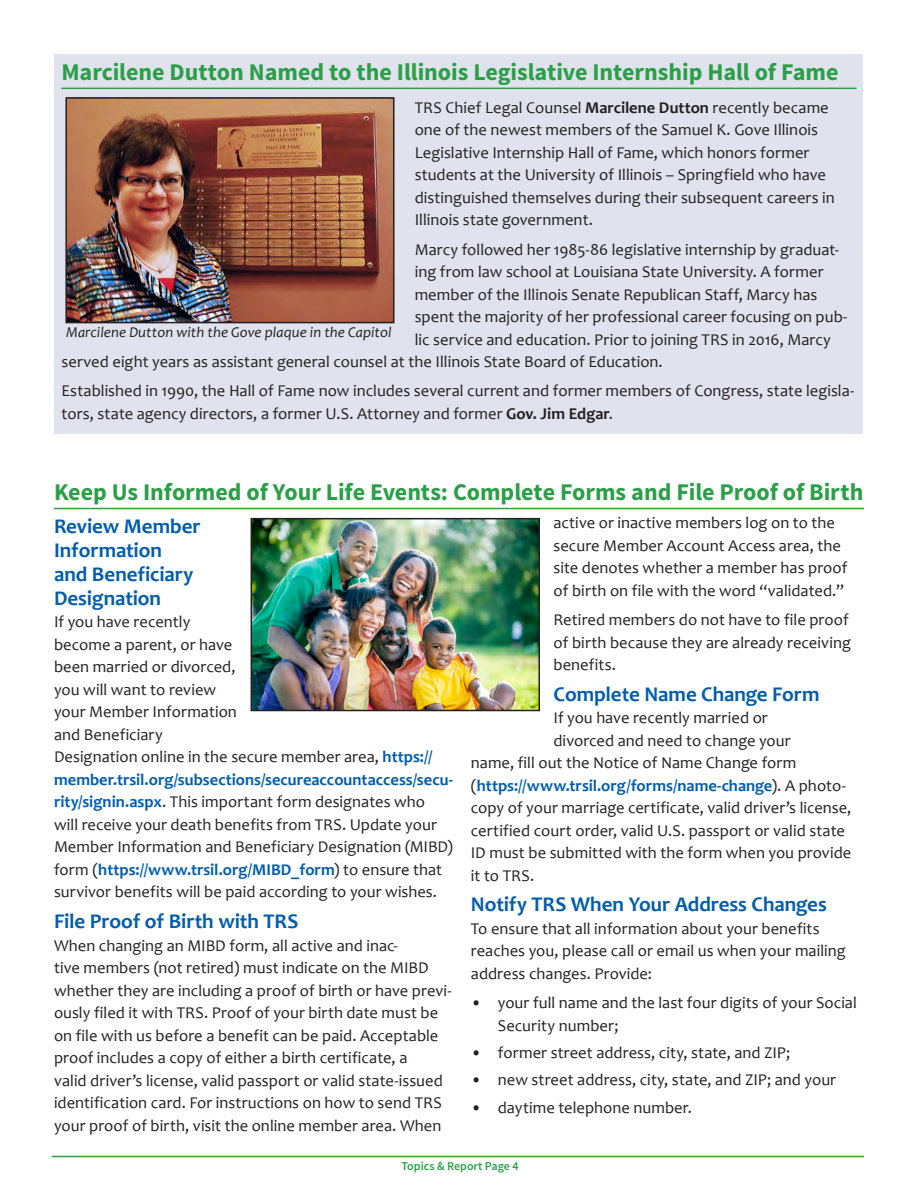
<style>
.page{position:relative;width:918px;height:1188px;background:#fff}
.page>*{position:absolute;margin:0;border:0;box-sizing:border-box;transform-origin:0 0}
.Subhead{font:700 24px "Source Sans Pro";letter-spacing:-.005em;color:#2b9f47}
.Subhead_1{font:700 21px/24px "Candara";letter-spacing:-.005em;color:#015dab}
.Body_text{font:16.5px/22.5px "Candara";letter-spacing:.005em;color:#231f20}
.Body_text-2{font:700 16.5px "Candara";color:#015dab}
.t1{font:italic 15px "Candara";letter-spacing:.005em;color:#231f20}
.t2{font:600 12px "Source Sans Pro";color:#2b9f47}
.s1{font-weight:700}
.s2{font-weight:700;color:#015dab}
.s3{font-weight:400;color:#231f20}
</style>
<div class="page">
<hr style="left:52px;top:1156px;width:812px;height:1px;background:#2b9f47">
<hr style="left:54px;top:508px;width:810px;height:1px;background:#2b9f47">
<img style="left:254px;top:521px;width:283px;height:187px">
<div style="left:251px;top:518px;width:289px;height:193px;border:2px solid #231f20"></div>
<div style="left:55px;top:55px;width:808px;height:379px;background:#e0e2ee"></div>
<hr style="left:62px;top:88px;width:794px;height:1px;background:#2b9f47">
<img style="left:68px;top:100px;width:323px;height:220px">
<div style="left:65px;top:97px;width:329px;height:226px;border:2px solid #231f20"></div>
<p class="Subhead" style="left:62px;top:56px;width:779px">Marcilene Dutton Named to the Illinois Legislative Internship Hall of Fame</p>
<p class="Body_text" style="left:415px;top:96px;width:422px">TRS Chief Legal Counsel <span class="s1">Marcilene Dutton</span> recently became one of the newest members of the Samuel K. Gove Illinois Legislative Internship Hall of Fame, which honors former students at the University of Illinois – Springfield who have distinguished themselves during their subsequent careers in Illinois state government.</p>
<p class="Body_text" style="left:415px;top:238px;width:426px">Marcy followed her 1985-86 legislative internship by graduat-</p>
<p class="Body_text" style="left:415px;top:260px;width:410px">ing from law school at Louisiana State University. A former</p>
<p class="Body_text" style="left:415px;top:283px;width:404px">member of the Illinois Senate Republican Staff, Marcy has</p>
<p class="Body_text" style="left:415px;top:305px;width:434px">spent the majority of her professional career focusing on pub-</p>
<p class="Body_text" style="left:415px;top:328px;width:418px">lic service and education. Prior to joining TRS in 2016, Marcy</p>
<p class="Body_text" style="left:62px;top:350px;width:603px">served eight years as assistant general counsel at the Illinois State Board of Education.</p>
<p class="Body_text" style="left:62px;top:380px;width:794px">Established in 1990, the Hall of Fame now includes several current and former members of Congress, state legisla&shy;tors, state agency directors, a former U.S. Attorney and former <span class="s1">Gov. Jim Edgar</span>.</p>
<h2 class="t1" style="left:66px;top:323px;width:327px">Marcilene Dutton with the Gove plaque in the Capitol</h2>
<p class="Subhead" style="left:54px;top:476px;width:811px">Keep Us Informed of Your Life Events: Complete Forms and File Proof of Birth</p>
<p class="Subhead_1" style="left:54px;top:514px;width:148px">Review Member<br>Information<br>and Beneficiary<br>Designation</p>
<p class="Body_text" style="left:54px;top:611px;width:401px">If you have recently<br>become a parent, or have<br>been married or divorced,<br>you will want to review<br>your Member Information<br>and Beneficiary<br>Designation online in the secure member area, <span class="s2">https:// member.trsil.org/subsections/secureaccountaccess/secu&shy;rity/signin.aspx</span>. This important form designates who will receive your death benefits from TRS. Update your Member Information and Beneficiary Designation (MIBD) form (<span class="s2">https://www.trsil.org/MIBD_form</span>) to ensure that survivor benefits will be paid according to your wishes.</p>
<p class="Subhead_1" style="left:54px;top:909px;width:246px">File Proof of Birth with TRS</p>
<p class="Body_text" style="left:54px;top:934px;width:399px">When changing an MIBD form, all active and inac-<br>tive members (not retired) must indicate on the MIBD whether they are including a proof of birth or have previ&shy;ously filed it with TRS. Proof of your birth date must be on file with us before a benefit can be paid. Acceptable proof includes a copy of either a birth certificate, a<br>valid driver’s license, valid passport or valid state-issued identification card. For instructions on how to send TRS your proof of birth, visit the online member area. When</p>
<p class="Body_text" style="left:554px;top:511px;width:296px">active or inactive members log on to the secure Member Account Access area, the site denotes whether a member has proof of birth on file with the word “validated.”</p>
<p class="Body_text" style="left:554px;top:608px;width:299px">Retired members do not have to file proof of birth because they are already receiving benefits.</p>
<p class="Subhead_1" style="left:554px;top:682px;width:268px">Complete Name Change Form</p>
<p class="Body_text" style="left:554px;top:706px;width:216px">If you have recently married or</p>
<p class="Body_text" style="left:554px;top:729px;width:239px">divorced and need to change your</p>
<p class="Body_text" style="left:471px;top:751px;width:327px">name, fill out the Notice of Name Change form</p>
<p class="Body_text-2" style="left:471px;top:775px;width:377px"><span class="s3">(</span>https://www.trsil.org/forms/name-change<span class="s3">). A photo-</span></p>
<p class="Body_text" style="left:471px;top:796px;width:382px">copy of your marriage certificate, valid driver’s license,</p>
<p class="Body_text" style="left:471px;top:819px;width:376px">certified court order, valid U.S. passport or valid state</p>
<p class="Body_text" style="left:471px;top:841px;width:382px">ID must be submitted with the form when you provide</p>
<p class="Body_text" style="left:471px;top:864px;width:65px">it to TRS.</p>
<p class="Subhead_1" style="left:471px;top:892px;width:357px">Notify TRS When Your Address Changes</p>
<p class="Body_text" style="left:471px;top:917px;width:376px">To ensure that all information about your benefits reaches you, please call or email us when your mailing address changes. Provide:</p>
<p class="Body_text" style="left:498px;top:991px;width:361px;text-indent:-27px">• your full name and the last four digits of your Social<br>Security number;</p>
<p class="Body_text" style="left:471px;top:1041px;width:321px">• former street address, city, state, and ZIP;</p>
<p class="Body_text" style="left:471px;top:1069px;width:367px">• new street address, city, state, and ZIP; and your</p>
<p class="Body_text" style="left:471px;top:1096px;width:223px">• daytime telephone number.</p>
<p class="t2" style="left:402px;top:1159px;width:118px">Topics &amp; Report Page 4</p>
</div>
